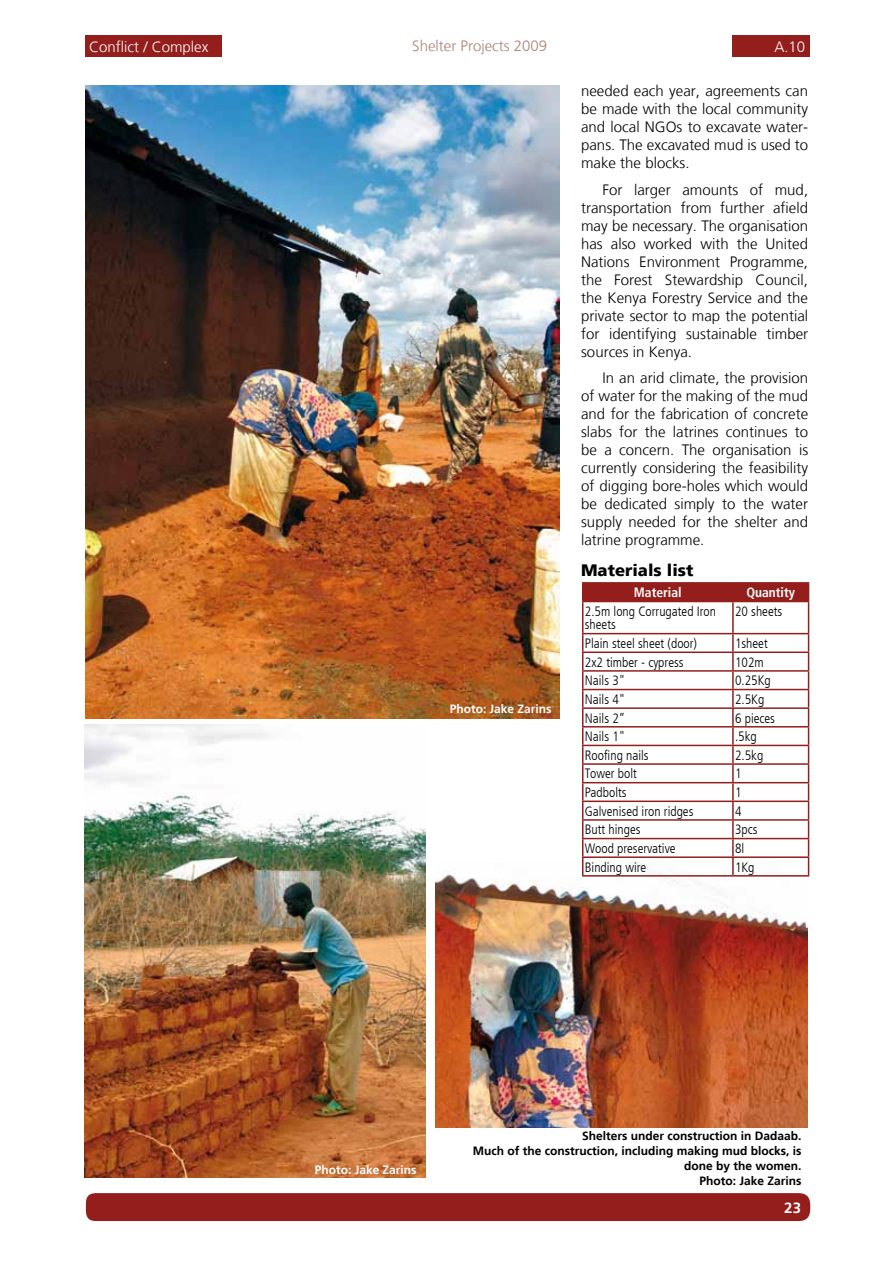
<style>
.page{position:relative;width:893px;height:1263px;background:#fff}
.page>*{position:absolute;margin:0;border:0;box-sizing:border-box;transform-origin:0 0}
.t1{font:900 16.5px "Frutiger LT";color:#000}
.t2{font:300 15px/18px "Frutiger LT";color:#000;text-align:justify}
.t3{font:300 15px "Frutiger LT";color:#fff}
.t4{font:300 15px "Frutiger LT";color:#aa8173}
.t5{font:700 15px "Frutiger LT";color:#fff}
.t6{font:300 condensed 13.5px/13.5px "Frutiger LT";color:#000}
.t7{font:700 condensed 13.5px "Frutiger LT";color:#fff}
.t8{font:700 12px/15px "Frutiger LT";color:#000;text-align:right}
.t9{font:700 12px "Frutiger LT";color:#fff}
</style>
<div class="page">
<div style="left:85px;top:36px;width:136px;height:21px;background:#931e1b"></div>
<div style="left:732px;top:36px;width:77px;height:21px;background:#931e1b"></div>
<div style="left:85px;top:1193px;width:726px;height:28px;background:#931e1b"></div>
<img style="left:436px;top:863px;width:372px;height:264px">
<hr style="left:582px;top:582px;width:151px;height:2px;background:#931e1b">
<hr style="left:733px;top:582px;width:76px;height:2px;background:#931e1b">
<div style="left:582px;top:583px;width:227px;height:18px;background:#931e1b"></div>
<hr style="left:582px;top:601px;width:151px;height:1px;background:#931e1b">
<hr style="left:582px;top:602px;width:1px;height:31px;background:#931e1b">
<hr style="left:733px;top:601px;width:76px;height:1px;background:#931e1b">
<hr style="left:732px;top:602px;width:2px;height:31px;background:#931e1b">
<hr style="left:808px;top:602px;width:1px;height:31px;background:#931e1b">
<hr style="left:582px;top:633px;width:151px;height:1px;background:#931e1b">
<hr style="left:733px;top:633px;width:76px;height:1px;background:#931e1b">
<hr style="left:582px;top:651px;width:151px;height:2px;background:#931e1b">
<hr style="left:733px;top:651px;width:76px;height:2px;background:#931e1b">
<hr style="left:582px;top:670px;width:151px;height:2px;background:#931e1b">
<hr style="left:733px;top:670px;width:76px;height:2px;background:#931e1b">
<hr style="left:582px;top:689px;width:151px;height:1px;background:#931e1b">
<hr style="left:733px;top:689px;width:76px;height:1px;background:#931e1b">
<hr style="left:582px;top:707px;width:151px;height:2px;background:#931e1b">
<hr style="left:733px;top:707px;width:76px;height:2px;background:#931e1b">
<hr style="left:582px;top:726px;width:151px;height:1px;background:#931e1b">
<hr style="left:733px;top:726px;width:76px;height:1px;background:#931e1b">
<hr style="left:582px;top:745px;width:151px;height:1px;background:#931e1b">
<hr style="left:733px;top:745px;width:76px;height:1px;background:#931e1b">
<hr style="left:582px;top:763px;width:151px;height:2px;background:#931e1b">
<hr style="left:733px;top:763px;width:76px;height:2px;background:#931e1b">
<hr style="left:582px;top:782px;width:151px;height:1px;background:#931e1b">
<hr style="left:733px;top:782px;width:76px;height:1px;background:#931e1b">
<hr style="left:582px;top:800px;width:151px;height:2px;background:#931e1b">
<hr style="left:733px;top:800px;width:76px;height:2px;background:#931e1b">
<hr style="left:582px;top:819px;width:151px;height:2px;background:#931e1b">
<hr style="left:733px;top:819px;width:76px;height:2px;background:#931e1b">
<hr style="left:582px;top:838px;width:151px;height:1px;background:#931e1b">
<hr style="left:733px;top:838px;width:76px;height:1px;background:#931e1b">
<hr style="left:582px;top:856px;width:151px;height:2px;background:#931e1b">
<svg style="left:582px;top:634px;width:1px;height:241px"></svg>
<hr style="left:733px;top:856px;width:76px;height:2px;background:#931e1b">
<svg style="left:732px;top:634px;width:2px;height:241px"></svg>
<svg style="left:808px;top:634px;width:1px;height:241px"></svg>
<hr style="left:582px;top:875px;width:151px;height:1px;background:#931e1b">
<hr style="left:733px;top:875px;width:76px;height:1px;background:#931e1b">
<img style="left:85px;top:724px;width:340px;height:454px">
<img style="left:85px;top:85px;width:475px;height:633px">
<p class="t3" style="left:89px;top:38px;width:121px">Conflict / Complex</p>
<p class="t4" style="left:412px;top:38px;width:137px">Shelter Projects 2009</p>
<p class="t3" style="left:774px;top:38px;width:32px">A.10</p>
<p class="t9" style="left:450px;top:702px;width:103px">Photo: Jake Zarins</p>
<p class="t2" style="left:581px;top:82px;width:229px">needed each year, agreements can be made with the local community and local NGOs to excavate water&shy;pans. The excavated mud is used to make the blocks.</p>
<p class="t2" style="left:581px;top:181px;width:228px;text-indent:21px">For larger amounts of mud, transportation from further afield may be necessary. The organisation has also worked with the United Nations Environment Programme, the Forest Stewardship Council, the Kenya Forestry Service and the private sector to map the potential for identifying sustainable timber sources in Kenya.</p>
<p class="t2" style="left:581px;top:369px;width:229px;text-indent:21px">In an arid climate, the provision of water for the making of the mud and for the fabrication of concrete slabs for the latrines continues to be a concern. The organisation is currently considering the feasibility of digging bore-holes which would be dedicated simply to the water supply needed for the shelter and latrine programme.</p>
<p class="t1" style="left:581px;top:560px;width:114px">Materials list</p>
<p class="t7" style="left:634px;top:584px;width:49px">Material</p>
<p class="t7" style="left:746px;top:584px;width:50px">Quantity</p>
<p class="t6" style="left:585px;top:605px;width:133px">2.5m long Corrugated Iron sheets</p>
<p class="t6" style="left:735px;top:605px;width:49px">20 sheets</p>
<p class="t6" style="left:585px;top:637px;width:114px">Plain steel sheet (door)</p>
<p class="t6" style="left:735px;top:637px;width:34px">1sheet</p>
<p class="t6" style="left:585px;top:655px;width:100px">2x2 timber - cypress</p>
<p class="t6" style="left:735px;top:655px;width:30px">102m</p>
<p class="t6" style="left:585px;top:674px;width:42px">Nails 3"</p>
<p class="t6" style="left:735px;top:674px;width:37px">0.25Kg</p>
<p class="t6" style="left:585px;top:693px;width:42px">Nails 4"</p>
<p class="t6" style="left:735px;top:693px;width:31px">2.5Kg</p>
<p class="t6" style="left:585px;top:711px;width:42px">Nails 2”</p>
<p class="t6" style="left:735px;top:711px;width:41px">6 pieces</p>
<p class="t6" style="left:585px;top:730px;width:42px">Nails 1"</p>
<p class="t6" style="left:735px;top:730px;width:23px">.5kg</p>
<p class="t6" style="left:585px;top:748px;width:65px">Roofing nails</p>
<p class="t6" style="left:735px;top:748px;width:30px">2.5kg</p>
<p class="t6" style="left:585px;top:767px;width:54px">Tower bolt</p>
<p class="t6" style="left:735px;top:767px;width:8px">1</p>
<p class="t6" style="left:585px;top:786px;width:43px">Padbolts</p>
<p class="t6" style="left:735px;top:786px;width:8px">1</p>
<p class="t6" style="left:585px;top:804px;width:110px">Galvenised iron ridges</p>
<p class="t6" style="left:735px;top:804px;width:8px">4</p>
<p class="t6" style="left:585px;top:823px;width:57px">Butt hinges</p>
<p class="t6" style="left:735px;top:823px;width:24px">3pcs</p>
<p class="t6" style="left:585px;top:842px;width:92px">Wood preservative</p>
<p class="t6" style="left:735px;top:842px;width:11px">8l</p>
<p class="t6" style="left:585px;top:860px;width:63px">Binding wire</p>
<p class="t6" style="left:735px;top:860px;width:21px">1Kg</p>
<p class="t9" style="left:315px;top:1162px;width:103px">Photo: Jake Zarins</p>
<p class="t8" style="left:473px;top:1129px;width:330px">Shelters under construction in Dadaab.<br>Much of the construction, including making mud blocks, is done by the women.<br>Photo: Jake Zarins</p>
<p class="t5" style="left:784px;top:1199px;width:18px">23</p>
</div>
